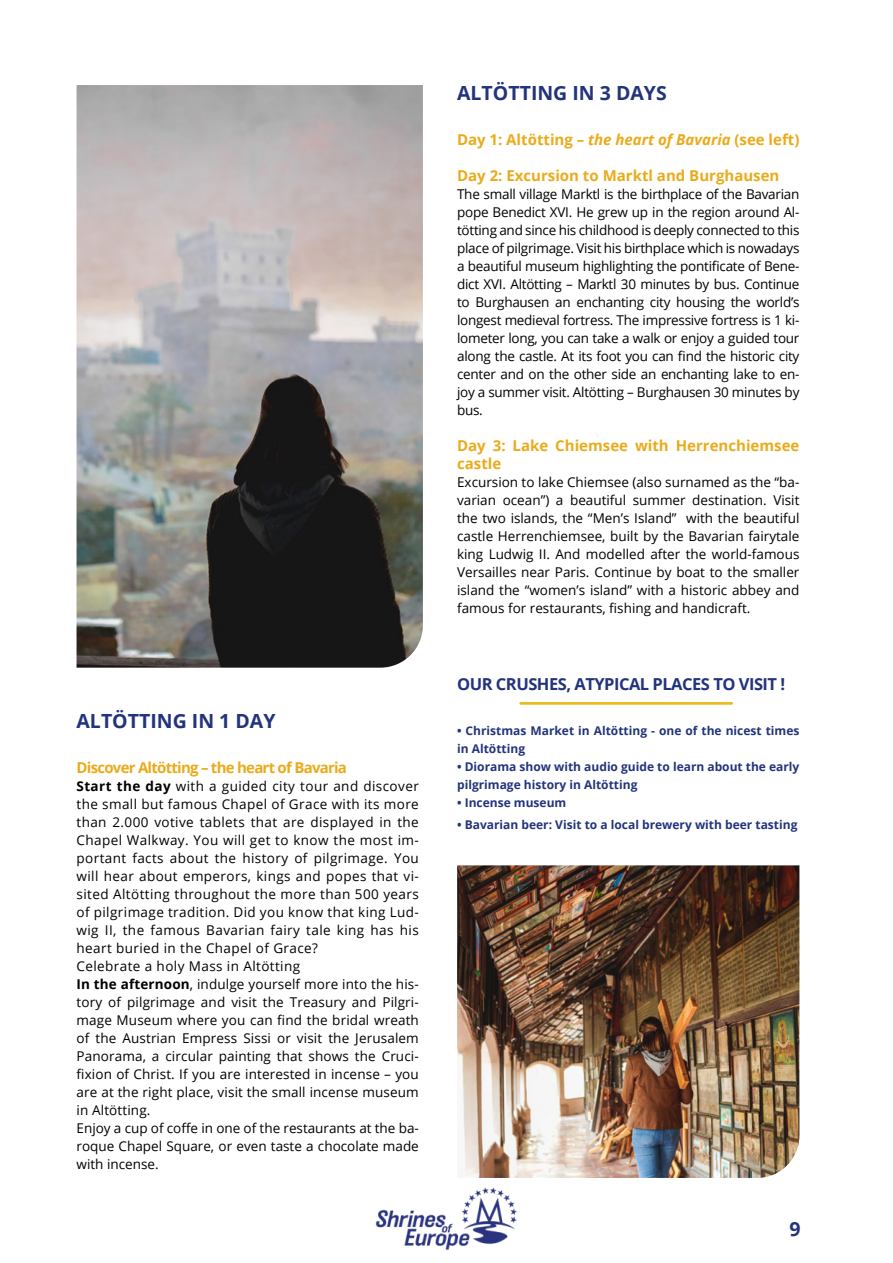
<style>
.page{position:relative;width:893px;height:1263px;background:#fff}
.page>*{position:absolute;margin:0;border:0;box-sizing:border-box;transform-origin:0 0}
.t1{font:700 19.5px "Open Sans";color:#23347c}
.t2{font:700 16.5px "Open Sans";letter-spacing:-.03em;color:#23347c}
.t3{font:700 15px/18px "Open Sans";color:#eaab1b}
.t4{font:700 15px "Open Sans";letter-spacing:-.05em;color:#eaab1b}
.t5{font:13.5px/18px "Open Sans";color:#000;text-align:justify}
.t6{font:13.5px "Open Sans";letter-spacing:.03em;color:#000}
.t7{font:700 12px/18px "Open Sans";color:#23347c}
.s1{font-weight:700}
.s2{font-style:italic}
</style>
<div class="page">
<img style="left:375px;top:1187px;width:142px;height:63px">
<img style="left:457px;top:865px;width:342px;height:313px">
<img style="left:77px;top:85px;width:346px;height:583px">
<hr style="left:519px;top:702px;width:214px;height:3px;background:#eabb22">
<p class="t1" style="left:77px;top:707px;width:200px">ALTÖTTING IN 1 DAY</p>
<p class="t4" style="left:77px;top:757px;width:272px">Discover Altötting – the heart of Bavaria</p>
<p class="t5" style="left:77px;top:776px;width:344px"><span class="s1">Start the day</span> with a guided city tour and discover the small but famous Chapel of Grace with its more than 2.000 votive tablets that are displayed in the Chapel Walkway. You will get to know the most im&shy;portant facts about the history of pilgrimage. You will hear about emperors, kings and popes that vi&shy;sited Altötting throughout the more than 500 years of pilgrimage tradition. Did you know that king Lud&shy;wig II, the famous Bavarian fairy tale king has his heart buried in the Chapel of Grace?</p>
<p class="t6" style="left:77px;top:956px;width:225px">Celebrate a holy Mass in Altötting</p>
<p class="t5" style="left:77px;top:974px;width:344px"><span class="s1">In the afternoon</span>, indulge yourself more into the his&shy;tory of pilgrimage and visit the Treasury and Pilgri&shy;mage Museum where you can find the bridal wreath of the Austrian Empress Sissi or visit the Jerusalem Panorama, a circular painting that shows the Cruci&shy;fixion of Christ. If you are interested in incense – you are at the right place, visit the small incense museum in Altötting.</p>
<p class="t5" style="left:77px;top:1118px;width:344px">Enjoy a cup of coffe in one of the restaurants at the ba&shy;roque Chapel Square, or even taste a chocolate made with incense.</p>
<p class="t1" style="left:457px;top:79px;width:211px">ALTÖTTING IN 3 DAYS</p>
<p class="t3" style="left:457px;top:130px;width:344px">Day 1: Altötting – <span class="s2">the heart of Bavaria</span> (see left)</p>
<p class="t3" style="left:457px;top:166px;width:324px">Day 2: Excursion to Marktl and Burghausen</p>
<p class="t5" style="left:457px;top:185px;width:344px">The small village Marktl is the birthplace of the Bavarian pope Benedict XVI. He grew up in the region around Al&shy;tötting and since his childhood is deeply connected to this place of pilgrimage. Visit his birthplace which is nowadays a beautiful museum highlighting the pontificate of Bene&shy;dict XVI. Altötting – Marktl 30 minutes by bus. Continue to Burghausen an enchanting city housing the world’s longest medieval fortress. The impressive fortress is 1 ki&shy;lometer long, you can take a walk or enjoy a guided tour along the castle. At its foot you can find the historic city center and on the other side an enchanting lake to en&shy;joy a summer visit. Altötting – Burghausen 30 minutes by bus.</p>
<p class="t3" style="left:457px;top:436px;width:344px">Day 3: Lake Chiemsee with Herrenchiemsee castle</p>
<p class="t5" style="left:457px;top:473px;width:344px">Excursion to lake Chiemsee (also surnamed as the “ba&shy;varian ocean”) a beautiful summer destination. Visit the two islands, the “Men’s Island” with the beautiful castle Herrenchiemsee, built by the Bavarian fairytale king Ludwig II. And modelled after the world-famous Versailles near Paris. Continue by boat to the smaller island the “women’s island” with a historic abbey and famous for restaurants, fishing and handicraft.</p>
<p class="t2" style="left:457px;top:672px;width:330px">OUR CRUSHES, ATYPICAL PLACES TO VISIT !</p>
<p class="t7" style="left:457px;top:721px;width:344px">• Christmas Market in Altötting - one of the nicest times in Altötting</p>
<p class="t7" style="left:457px;top:757px;width:344px">• Diorama show with audio guide to learn about the early pilgrimage history in Altötting</p>
<p class="t7" style="left:457px;top:793px;width:111px">• Incense museum</p>
<p class="t7" style="left:457px;top:816px;width:342px">• Bavarian beer: Visit to a local brewery with beer tasting</p>
<h1 class="t1" style="left:789px;top:1215px;width:13px">9</h1>
</div>
